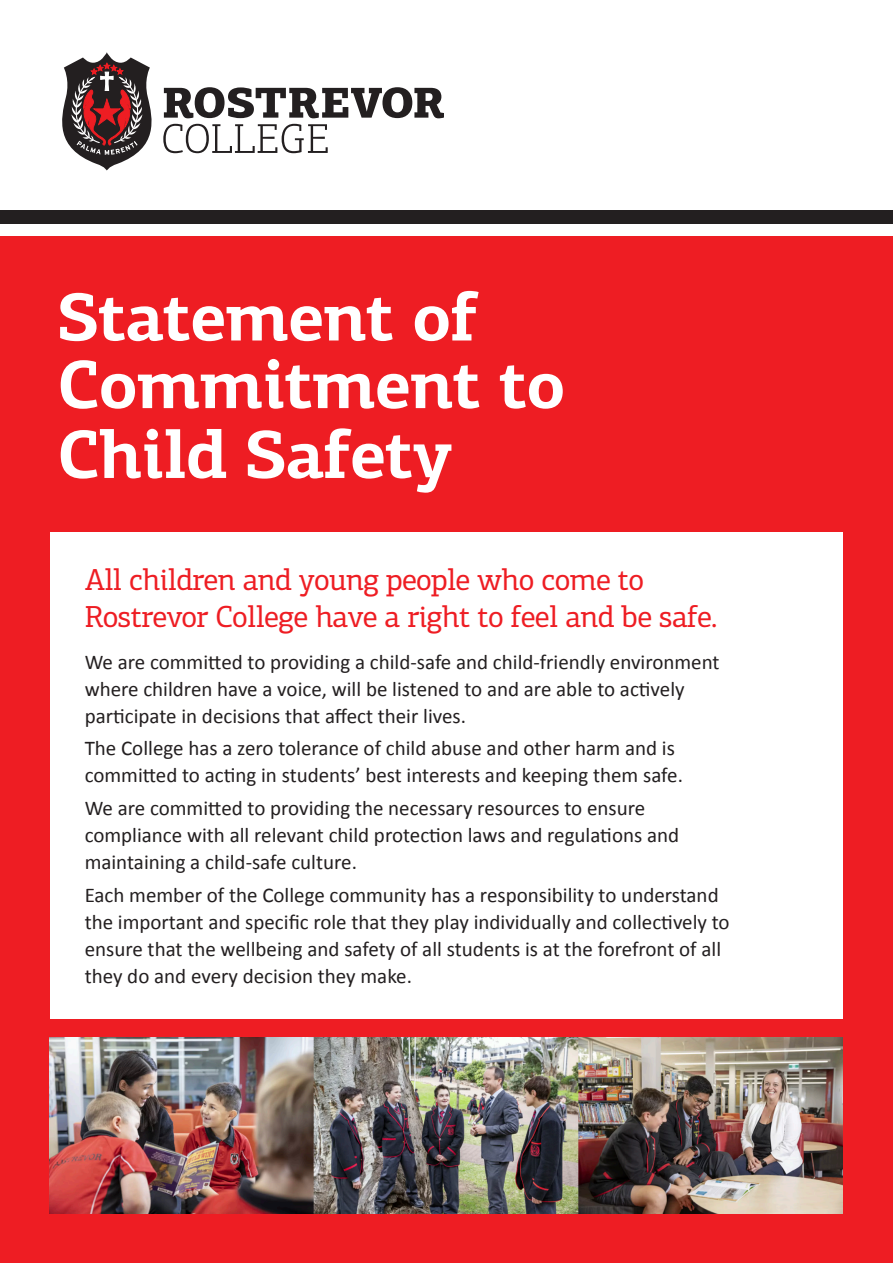
<style>
.page{position:relative;width:893px;height:1263px;background:#fff}
.page>*{position:absolute;margin:0;border:0;box-sizing:border-box;transform-origin:0 0}
.t1{font:700 68.4px/68.7px "PF Centro Slab Pro";letter-spacing:-.02em;color:#fff}
.t2{font:30.6px/36.3px "PF Centro Slab Pro";letter-spacing:-.02em;color:#ee1d23}
.t3{font:21px/27px "Calibri";color:#231f20}
</style>
<div class="page">
<div style="left:0;top:230px;width:893px;height:1033px;background:#ee1d23"></div>
<div style="left:0;top:210px;width:893px;height:14px;background:#231f20"></div>
<div style="left:0;top:224px;width:893px;height:12px;background:#fff"></div>
<svg style="left:62px;top:52px;width:382px;height:119px"></svg>
<div style="left:50px;top:532px;width:792px;height:486px;background:#fff"></div>
<img style="left:50px;top:1037px;width:792px;height:177px">
<p class="t1" style="left:57px;top:282px;width:510px">Statement of<br>Commitment to<br>Child Safety</p>
<p class="t2" style="left:85px;top:562px;width:634px">All children and young people who come to<br>Rostrevor College have a right to feel and be safe.</p>
<p class="t3" style="left:85px;top:647px;width:636px">We are committed to providing a child-safe and child-friendly environment where children have a voice, will be listened to and are able to actively participate in decisions that affect their lives.</p>
<p class="t3" style="left:85px;top:734px;width:600px">The College has a zero tolerance of child abuse and other harm and is committed to acting in students’ best interests and keeping them safe.</p>
<p class="t3" style="left:85px;top:794px;width:596px">We are committed to providing the necessary resources to ensure compliance with all relevant child protection laws and regulations and maintaining a child-safe culture.</p>
<p class="t3" style="left:85px;top:881px;width:646px">Each member of the College community has a responsibility to understand the important and specific role that they play individually and collectively to ensure that the wellbeing and safety of all students is at the forefront of all they do and every decision they make.</p>
</div>
